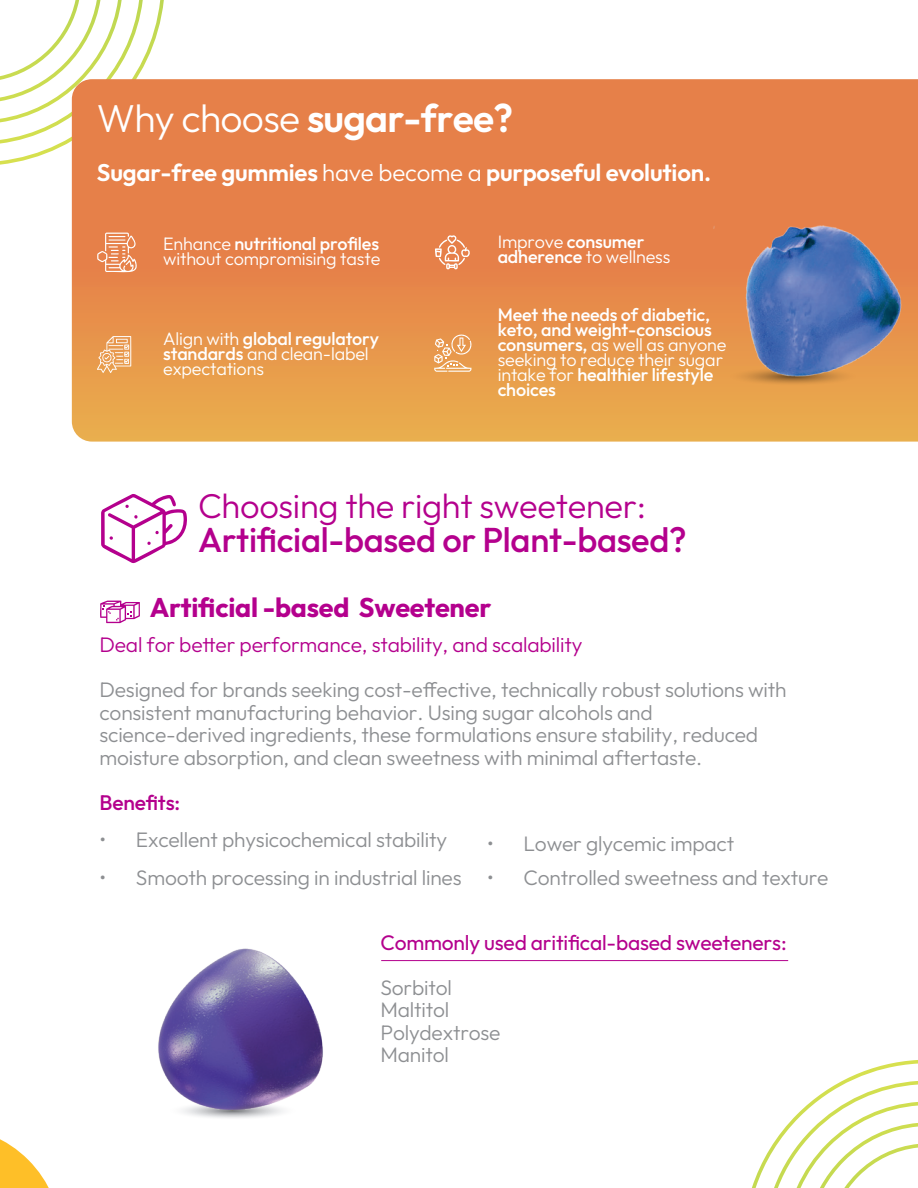
<style>
.page{position:relative;width:918px;height:1188px;background:#fff}
.page>*{position:absolute;margin:0;border:0;box-sizing:border-box;transform-origin:0 0}
.t1{font:600 39px "Outfit";letter-spacing:-.02em;color:#fff}
.t2{font:500 34.5px "Outfit";letter-spacing:-.01em;color:#b4008d}
.t3{font:300 34.5px "Outfit";letter-spacing:-.01em;color:#b4008d}
.t4{font:700 27px "Outfit";letter-spacing:-.01em;color:#b4008d}
.t5{font:600 24px "Outfit";letter-spacing:-.01em;color:#fff}
.t6{font:300 21px/22.5px "Outfit";letter-spacing:-.01em;color:#8d8f92}
.t7{font:300 21px "Outfit";letter-spacing:-.01em;color:#b4008d}
.t8{font:21px "Outfit";letter-spacing:-.01em;color:#b4008d}
.t9{font:500 21px "Outfit";letter-spacing:-.01em;color:#b4008d}
.t10{font:300 18px/15.1px "Outfit";letter-spacing:-.01em;color:#fff}
.t11{font:500 18px/15.1px "Outfit";letter-spacing:-.01em;color:#fff}
.s1{font-weight:300}
.s2{font-weight:500}
</style>
<div class="page">
<svg style="left:0;top:0;width:164px;height:165px"></svg>
<svg style="left:72px;top:79px;width:846px;height:363px;background:#e68b4a"></svg>
<svg style="left:97px;top:233px;width:40px;height:39px;background:#eca077"></svg>
<img style="left:695px;top:173px;width:223px;height:255px">
<svg style="left:435px;top:235px;width:36px;height:35px"></svg>
<svg style="left:97px;top:336px;width:34px;height:37px"></svg>
<svg style="left:434px;top:333px;width:39px;height:39px;background:#ecaf75"></svg>
<svg style="left:752px;top:1060px;width:166px;height:128px"></svg>
<img style="left:158px;top:948px;width:165px;height:170px">
<hr style="left:381px;top:960px;width:407px;height:1px;background:#b4008d">
<svg style="left:0;top:1139px;width:49px;height:49px"></svg>
<svg style="left:101px;top:494px;width:86px;height:70px"></svg>
<svg style="left:100px;top:601px;width:40px;height:22px"></svg>
<h1 class="t1" style="left:97px;top:93px;width:418px"><span class="s1">Why choose</span> sugar-free?</h1>
<p class="t5" style="left:97px;top:156px;width:616px">Sugar-free gummies <span class="s1">have become a</span> purposeful evolution.</p>
<p class="t10" style="left:163px;top:236px;width:219px">Enhance <span class="s2">nutritional profiles </span>without compromising taste</p>
<p class="t10" style="left:163px;top:331px;width:217px">Align with <span class="s2">global regulatory standards</span> and clean-label expectations</p>
<p class="t10" style="left:498px;top:235px;width:174px">Improve <span class="s2">consumer adherence</span> to wellness</p>
<p class="t11" style="left:498px;top:307px;width:230px">Meet the needs of diabetic, keto, and weight-conscious consumers, <span class="s1">as well as anyone seeking to reduce their sugar intake for</span> healthier lifestyle choices</p>
<h2 class="t3" style="left:198px;top:484px;width:449px">Choosing the right sweetener:</h2>
<h2 class="t2" style="left:198px;top:518px;width:490px">Artificial-based or Plant-based?</h2>
<p class="t4" style="left:150px;top:589px;width:343px">Artificial -based Sweetener</p>
<p class="t7" style="left:100px;top:632px;width:484px">Deal for better performance, stability, and scalability</p>
<p class="t6" style="left:100px;top:679px;width:689px">Designed for brands seeking cost-effective, technically robust solutions with consistent manufacturing behavior. Using sugar alcohols and science-derived ingredients, these formulations ensure stability, reduced moisture absorption, and clean sweetness with minimal aftertaste.</p>
<p class="t9" style="left:100px;top:789px;width:82px">Benefits:</p>
<p class="t6" style="left:100px;top:829px;width:349px">• Excellent physicochemical stability</p>
<p class="t6" style="left:100px;top:867px;width:364px">• Smooth processing in industrial lines</p>
<p class="t6" style="left:487px;top:832px;width:249px">• Lower glycemic impact</p>
<p class="t6" style="left:487px;top:867px;width:343px">• Controlled sweetness and texture</p>
<p class="t8" style="left:380px;top:929px;width:408px">Commonly used aritifical-based sweeteners:</p>
<p class="t6" style="left:380px;top:976px;width:122px">Sorbitol<br>Maltitol<br>Polydextrose<br>Manitol</p>
</div>
